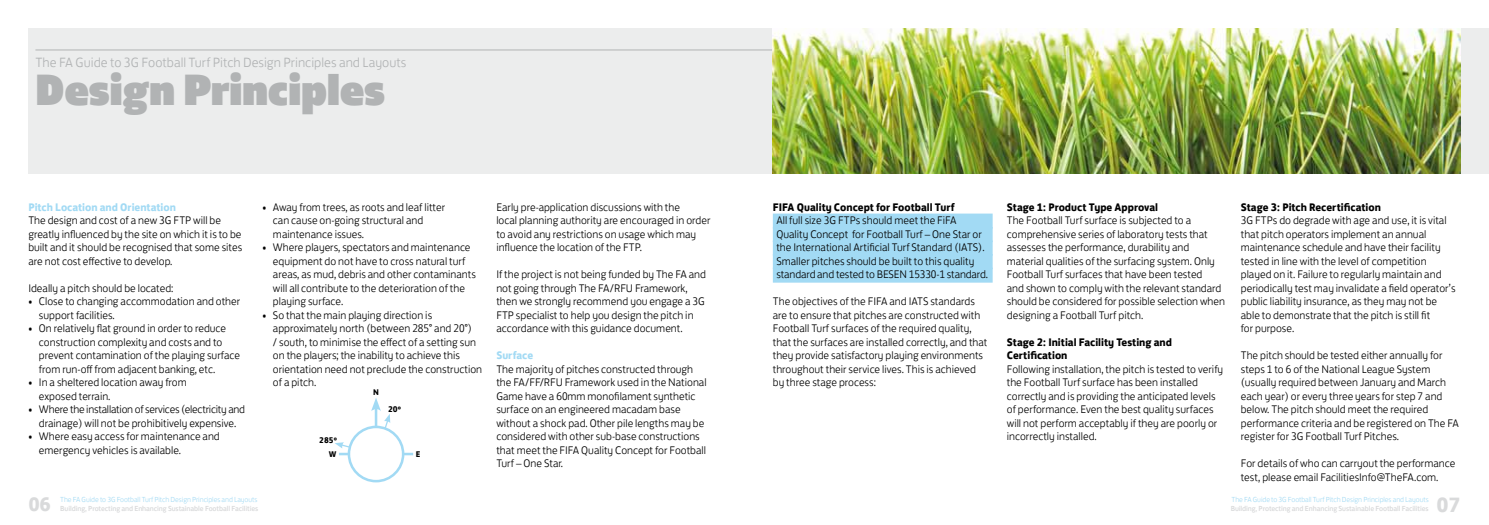
<style>
.page{position:relative;width:1489px;height:525px;background:#fff}
.page>*{position:absolute;margin:0;border:0;box-sizing:border-box;transform-origin:0 0}
.t1{font:45px "FS Jack Poster";letter-spacing:-.01em;color:#b1b3b4}
.t2{font:700 21.25px "FS Jack";color:#d9dadb}
.t3{font:700 20px "FS Jack";color:#d9dadb}
.t4{font:300 13.75px "FS Jack";color:#b1b3b4}
.t5{font:300 11.25px/13.5px "FS Jack";color:#000}
.t6{font:700 11.25px/13.5px "FS Jack";color:#000}
.t7{font:300 11.25px/13.5px "FS Jack";letter-spacing:-.02em;color:#000;text-align:center}
.t8{font:700 11.25px "FS Jack";color:#a2daf4}
.t9{font:700 8.5px "FS Jack";color:#000}
.t10{font:500 7.5px "FS Jack";letter-spacing:-.01em;color:#d9dadb}
.t11{font:300 7.5px "FS Jack";letter-spacing:-.01em;color:#a2daf4}
</style>
<div class="page">
<div style="left:28px;top:28px;width:1460px;height:146px;background:#eceded"></div>
<hr style="left:35px;top:50px;width:745px;height:1px;background:#b1b3b4">
<div style="left:772px;top:213px;width:220px;height:15px;background:#a2daf4"></div>
<div style="left:772px;top:227px;width:220px;height:15px;background:#a2daf4"></div>
<div style="left:772px;top:240px;width:220px;height:15px;background:#a2daf4"></div>
<div style="left:772px;top:254px;width:220px;height:15px;background:#a2daf4"></div>
<div style="left:772px;top:267px;width:220px;height:15px;background:#a2daf4"></div>
<hr style="left:339px;top:452px;width:74px;height:3px;background:#a2daf4">
<svg style="left:335px;top:398px;width:55px;height:58px"></svg>
<div style="left:349px;top:426px;width:54px;height:55px;background:#fff;border-radius:50%"></div>
<div style="left:347px;top:425px;width:57px;height:57px;border:3px solid #a2daf4;border-radius:50%"></div>
<img style="left:772px;top:28px;width:688px;height:146px">
<p class="t4" style="left:35px;top:52px;width:372px">The FA Guide to 3G Football Turf Pitch Design Principles and Layouts</p>
<h1 class="t1" style="left:35px;top:50px;width:351px">Design Principles</h1>
<p class="t8" style="left:28px;top:197px;width:149px">Pitch Location and Orientation</p>
<p class="t5" style="left:28px;top:212px;width:215px">The design and cost of a new 3G FTP will be greatly influenced by the site on which it is to be built and it should be recognised that some sites are not cost effective to develop.</p>
<p class="t5" style="left:28px;top:280px;width:147px">I deally a pitch should be located:</p>
<p class="t5" style="left:39px;top:293px;width:203px;text-indent:-11px">• Close to changing accommodation and other support facilities.</p>
<p class="t5" style="left:39px;top:320px;width:203px;text-indent:-11px">• On relatively flat ground in order to reduce construction complexity and costs and to prevent contamination of the playing surface from run-off from adjacent banking, etc.</p>
<p class="t5" style="left:39px;top:374px;width:149px;text-indent:-11px">• I n a sheltered location away from exposed terrain.</p>
<p class="t7" style="left:28px;top:401px;width:218px">• Where the installation of services (electricity and drainage) will not be prohibitively expensive.</p>
<p class="t5" style="left:39px;top:428px;width:182px;text-indent:-11px">• Where easy access for maintenance and emergency vehicles is available.</p>
<p class="t5" style="left:273px;top:199px;width:174px;text-indent:-11px">• Away from trees, as roots and leaf litter can cause on-going structural and maintenance issues.</p>
<p class="t5" style="left:273px;top:239px;width:204px;text-indent:-11px">• Where players, spectators and maintenance equipment do not have to cross natural turf areas, as mud, debris and other contaminants will all contribute to the deterioration of the playing surface.</p>
<p class="t5" style="left:273px;top:307px;width:211px;text-indent:-11px">• So that the main playing direction is approximately north (between 285° and 20°)<br>/ south, to minimise the effect of a setting sun on the players; the inability to achieve this orientation need not preclude the construction of a pitch.</p>
<p class="t9" style="left:373px;top:385px;width:6px">N</p>
<p class="t9" style="left:319px;top:432px;width:19px">285º</p>
<p class="t9" style="left:388px;top:402px;width:14px">20º</p>
<p class="t9" style="left:328px;top:446px;width:9px">W</p>
<p class="t9" style="left:415px;top:446px;width:5px">E</p>
<p class="t5" style="left:496px;top:199px;width:216px">Early pre-application discussions with the<br>local planning authority are encouraged in order to avoid any restrictions on usage which may influence the location of the FTP.</p>
<p class="t5" style="left:496px;top:266px;width:211px">If the project is not being funded by The FA and not going through The FA/RFU Framework, then we strongly recommend you engage a 3G FTP specialist to help you design the pitch in accordance with this guidance document.</p>
<p class="t8" style="left:496px;top:346px;width:38px">Surface</p>
<p class="t5" style="left:496px;top:361px;width:212px">The majority of pitches constructed through the FA/FF/RFU Framework used in the National Game have a 60mm monofilament synthetic surface on an engineered macadam base without a shock pad. Other pile lengths may be considered with other sub-base constructions that meet the FI FA Quality Concept for Football Turf – One Star.</p>
<p class="t6" style="left:772px;top:199px;width:183px">FIFA Quality Concept for Football Turf</p>
<p class="t5" style="left:776px;top:212px;width:210px">All full size 3G FTPs should meet the FiFA Quality Concept for Football Turf – One Star or the I nternational Artificial Turf Standard (IATS).<br>Smaller pitches should be built to this quality standard and tested to BESEN</p>
<p class="t5" style="left:908px;top:266px;width:81px">15330-1 standard.</p>
<p class="t5" style="left:772px;top:293px;width:216px">The objectives of the FI FA and IATS standards are to ensure that pitches are constructed with Football Turf surfaces of the required quality, that the surfaces are installed correctly, and that they provide satisfactory playing environments throughout their service lives. This is achieved by three stage process:</p>
<p class="t6" style="left:1006px;top:199px;width:153px">Stage 1: Product Type Approval</p>
<p class="t5" style="left:1006px;top:212px;width:220px">The Football Turf surface is subjected to a comprehensive series of laboratory tests that assesses the performance, durability and material qualities of the surfacing system. Only Football Turf surfaces that have been tested<br>and shown to comply with the relevant standard should be considered for possible selection when designing a Football Turf pitch.</p>
<p class="t6" style="left:1006px;top:334px;width:166px">Stage 2: Initial Facility Testing and<br>Certification</p>
<p class="t5" style="left:1006px;top:361px;width:218px">Following installation, the pitch is tested to verify the Football Turf surface has been installed correctly and is providing the anticipated levels of performance. Even the best quality surfaces will not perform acceptably if they are poorly or incorrectly installed.</p>
<p class="t6" style="left:1240px;top:199px;width:142px">Stage 3: Pitch Recertification</p>
<p class="t5" style="left:1240px;top:212px;width:216px">3G FTPs do degrade with age and use, it is vital that pitch operators implement an annual maintenance schedule and have their facility tested in line with the level of competition played on it. Failure to regularly maintain and periodically test may invalidate a field operator’s public liability insurance, as they may not be able to demonstrate that the pitch is still fit<br>for purpose.</p>
<p class="t5" style="left:1240px;top:347px;width:219px">The pitch should be tested either annually for steps 1 to 6 of the N ational League System (usually required between January and March each year) or every three years for step 7 and below. The pitch should meet the required performance criteria and be registered on The FA register for 3G Football Turf Pitches.</p>
<p class="t5" style="left:1240px;top:455px;width:216px">For details of who can carryout the performance test, please email FacilitiesI nfo@TheFA.com.</p>
<h3 class="t3" style="left:28px;top:487px;width:24px">06</h3>
<p class="t11" style="left:60px;top:493px;width:199px">The FA Guide to 3G Football Turf Pitch Design Principles and Layouts</p>
<p class="t11" style="left:1231px;top:493px;width:199px">The FA Guide to 3G Football Turf Pitch Design Principles and Layouts</p>
<p class="t10" style="left:1230px;top:502px;width:199px">Building, Protecting and Enhancing Sustainable Football Facilities</p>
<p class="t10" style="left:60px;top:502px;width:199px">Building, Protecting and Enhancing Sustainable Football Facilities</p>
<h2 class="t2" style="left:1436px;top:486px;width:26px">07</h2>
</div>
